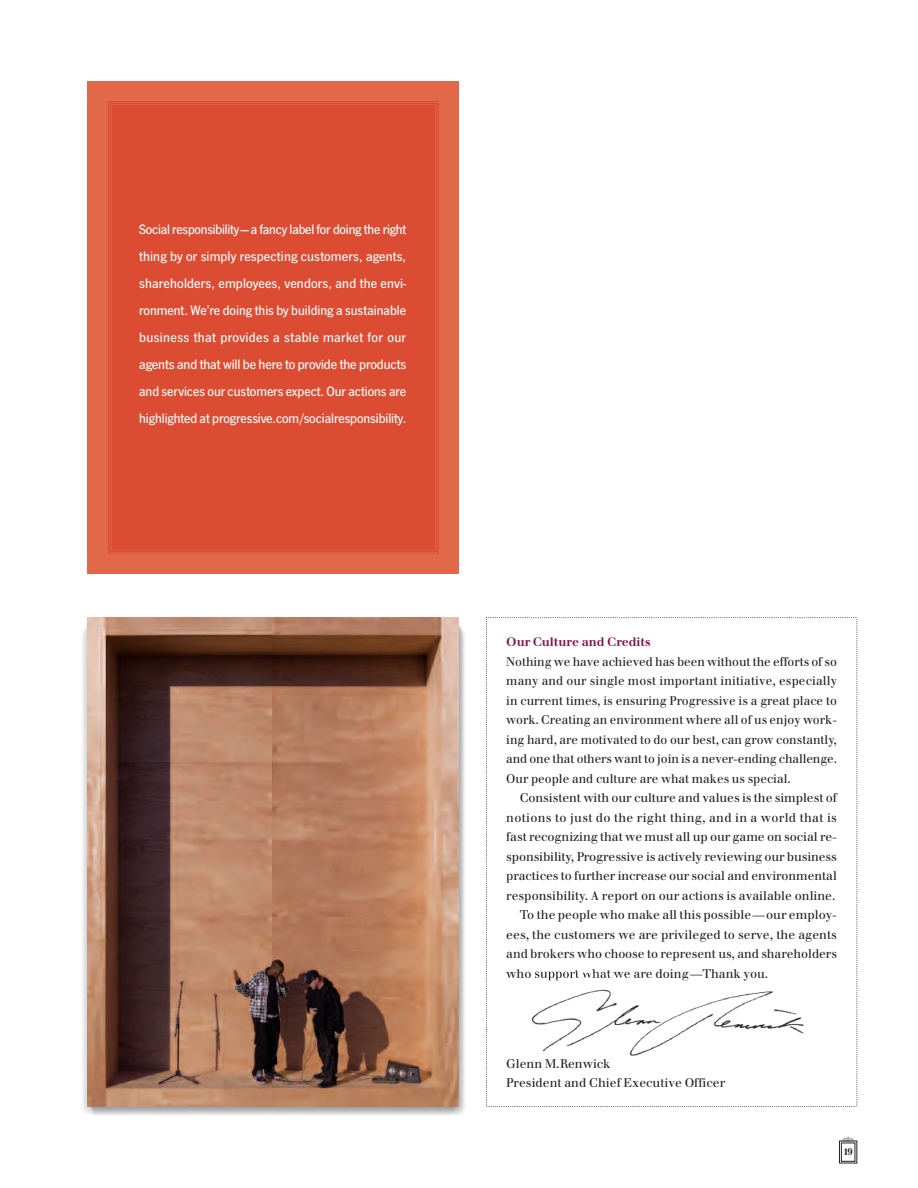
<style>
.page{position:relative;width:918px;height:1188px;background:#fff}
.page>*{position:absolute;margin:0;border:0;box-sizing:border-box;transform-origin:0 0}
.t1{font:500 14.25px/27px "News Gothic T";letter-spacing:-.005em;color:#fff;text-align:justify}
.t2{font:12.3px/19.5px "Walbaum";color:#231f20;text-align:justify}
.t3{font:12.3px "Walbaum";letter-spacing:.025em;color:#231f20}
.t4{font:700 12px "Walbaum";color:#860f4d}
.t5{font:700 9.75px "Walbaum";color:#231f20}
</style>
<div class="page">
<div style="left:88px;top:81px;width:371px;height:493px;background:#e16949"></div>
<div style="left:112px;top:106px;width:322px;height:443px;background:#db4c33"></div>
<div style="left:110px;top:103px;width:327px;height:449px;border:2px solid #db4c33"></div>
<div style="left:112px;top:105px;width:323px;height:445px;border:1px solid #db4c33"></div>
<svg style="left:486px;top:617px;width:371px;height:490px"></svg>
<img style="left:82px;top:617px;width:383px;height:498px">
<img style="left:88px;top:617px;width:371px;height:490px">
<img style="left:528px;top:970px;width:282px;height:102px">
<img style="left:535px;top:972px;width:72px;height:9px">
<div style="left:839px;top:1141px;width:18px;height:22px;border:1px solid #231f20"></div>
<div style="left:841px;top:1143px;width:14px;height:19px;border:1px solid #231f20"></div>
<svg style="left:842px;top:1140px;width:13px;height:1px"></svg>
<p class="t1" style="left:139px;top:216px;width:269px">Social responsibility—a fancy label for doing the right thing by or simply respecting customers, agents, shareholders, employees, vendors, and the envi&shy;ronment. We’re doing this by building a sustainable business that provides a stable market for our agents and that will be here to provide the products and services our customers expect. Our actions are highlighted at progressive.com/socialresponsibility.</p>
<p class="t4" style="left:506px;top:638px;width:146px">Our Culture and Credits</p>
<p class="t2" style="left:506px;top:653px;width:332px">Nothing we have achieved has been without the efforts of so many and our single most important initiative, especially in current times, is ensuring Progressive is a great place to work. Creating an environment where all of us enjoy work&shy;ing hard, are motivated to do our best, can grow constantly, and one that others want to join is a never-ending challenge.<br>Our people and culture are what makes us special.</p>
<p class="t2" style="left:520px;top:789px;width:319px">Consistent with our culture and values is the simplest of</p>
<p class="t3" style="left:506px;top:813px;width:332px">notions to just do the right thing, and in a world that is</p>
<p class="t2" style="left:506px;top:828px;width:332px">fast recognizing that we must all up our game on social re-</p>
<p class="t2" style="left:506px;top:848px;width:332px">sponsibility, Progressive is actively reviewing our business</p>
<p class="t2" style="left:506px;top:867px;width:332px">practices to further increase our social and environmental</p>
<p class="t2" style="left:506px;top:887px;width:331px">responsibility. A report on our actions is available online.</p>
<p class="t2" style="left:520px;top:906px;width:319px">To the people who make all this possible—our employ-</p>
<p class="t2" style="left:506px;top:926px;width:332px">ees, the customers we are privileged to serve, the agents</p>
<p class="t2" style="left:506px;top:945px;width:332px">and brokers who choose to represent us, and shareholders</p>
<p class="t2" style="left:506px;top:965px;width:27px">who</p>
<p class="t2" style="left:575px;top:965px;width:195px">t hat we are doing—Thank you.</p>
<p class="t2" style="left:506px;top:1055px;width:220px">Glenn M.Renwick<br>President and Chief Executive Officer</p>
<p class="t5" style="left:843px;top:1148px;width:11px">19</p>
</div>
